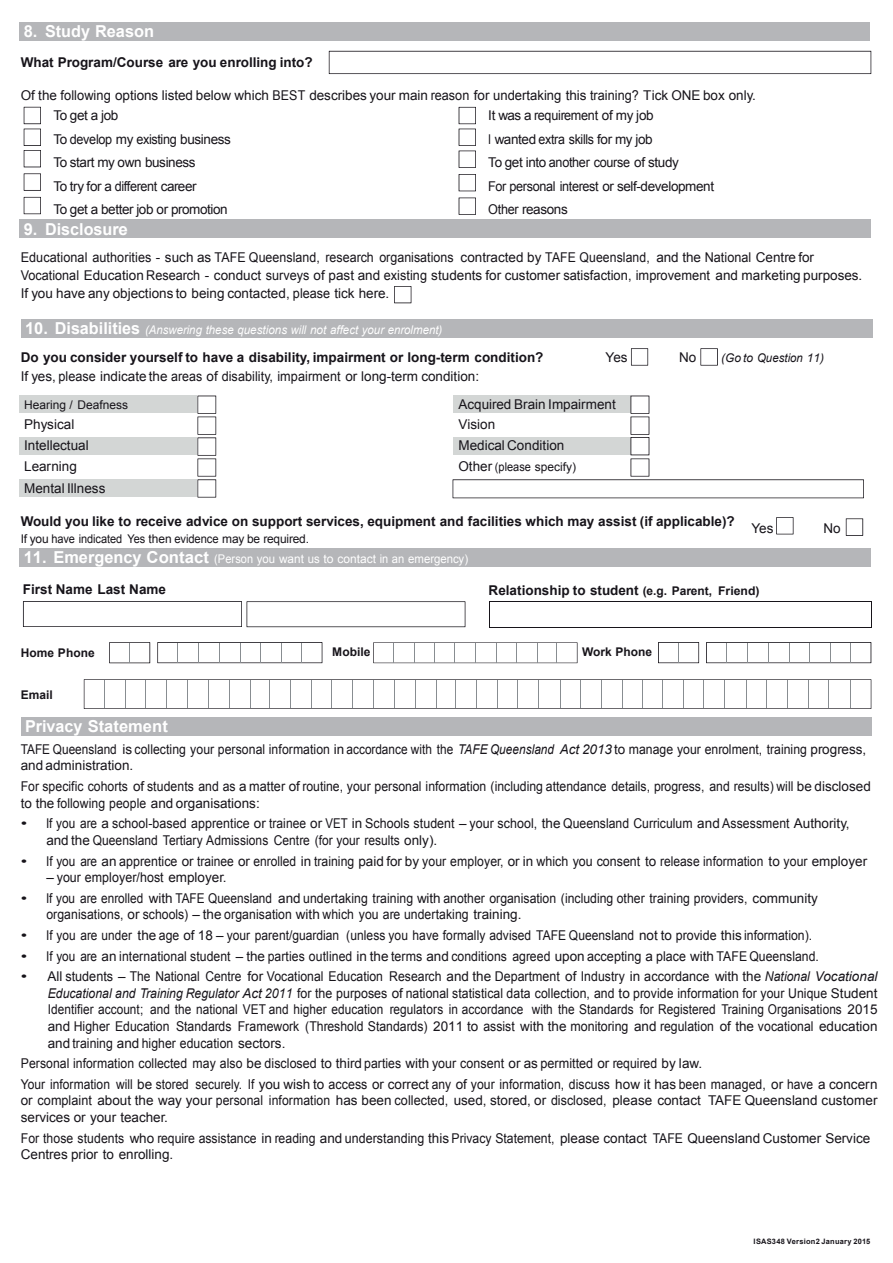
<style>
.page{position:relative;width:893px;height:1263px;background:#fff}
.page>*{position:absolute;margin:0;border:0;box-sizing:border-box;transform-origin:0 0}
.t1{font:700 16.5px "Arial";color:#fff}
.t2{font:13.5px/16.5px "Arial";color:#17141a;scale:1.36 1}
.t3{font:13.5px/16.5px "Arial";color:#17141a;scale:.91 1}
.t4{font:13.5px/21.1px "Arial";color:#17141a}
.t5{font:13.5px/18px "Arial";color:#17141a;scale:.94 1}
.t6{font:700 13.5px "Arial";color:#17141a}
.t7{font:13.5px/16.5px "Arial";color:#17141a;scale:.88 1}
.t8{font:13.5px/23.5px "Arial";letter-spacing:-.025em;color:#17141a}
.t9{font:13.5px/23.5px "Arial";letter-spacing:-.03em;color:#17141a}
.t10{font:italic 12px "Arial";color:#fff;scale:.95 1}
.t11{font:12px "Arial";letter-spacing:-.005em;color:#17141a}
.t12{font:12px "Arial";color:#fff;scale:.92 1}
.t13{font:700 12px "Arial";color:#17141a}
.t14{font:12px "Arial";letter-spacing:-.005em;color:#17141a;scale:.92 1}
.t15{font:italic 12px "Arial";letter-spacing:.005em;color:#17141a}
.t16{font:700 7.5px "Arial";letter-spacing:.035em;color:#17141a}
.s1{font-weight:700;font-style:normal;font-size:16.5px}
.s2{font-size:13.5px}
.s3{font-weight:700;font-size:16.5px}
.s4{font-size:12px}
.s5{font-style:italic}
</style>
<div class="page">
<div style="left:19px;top:22px;width:851px;height:18px;background:#b5b6b9"></div>
<svg style="left:394px;top:286px;width:17px;height:17px"></svg>
<svg style="left:24px;top:107px;width:17px;height:60px"></svg>
<svg style="left:24px;top:173px;width:17px;height:18px"></svg>
<svg style="left:24px;top:197px;width:17px;height:17px"></svg>
<svg style="left:459px;top:107px;width:17px;height:61px"></svg>
<svg style="left:459px;top:174px;width:17px;height:17px"></svg>
<svg style="left:459px;top:198px;width:17px;height:17px"></svg>
<svg style="left:329px;top:51px;width:542px;height:23px"></svg>
<svg style="left:23px;top:601px;width:442px;height:26px"></svg>
<hr style="left:489px;top:601px;width:382px;height:1px;background:#17141a">
<svg style="left:489px;top:602px;width:1px;height:25px"></svg>
<svg style="left:871px;top:602px;width:1px;height:25px"></svg>
<hr style="left:489px;top:627px;width:382px;height:1px;background:#17141a">
<svg style="left:84px;top:679px;width:787px;height:30px"></svg>
<svg style="left:373px;top:642px;width:204px;height:21px"></svg>
<svg style="left:109px;top:642px;width:41px;height:21px"></svg>
<svg style="left:157px;top:642px;width:165px;height:21px"></svg>
<svg style="left:658px;top:642px;width:41px;height:21px"></svg>
<svg style="left:706px;top:642px;width:165px;height:21px"></svg>
<svg style="left:631px;top:348px;width:17px;height:18px"></svg>
<svg style="left:700px;top:348px;width:18px;height:18px"></svg>
<svg style="left:776px;top:517px;width:17px;height:17px"></svg>
<svg style="left:846px;top:518px;width:17px;height:18px"></svg>
<svg style="left:453px;top:396px;width:411px;height:102px"></svg>
<div style="left:19px;top:396px;width:178px;height:17px;background:#d3d6d5"></div>
<div style="left:19px;top:437px;width:178px;height:18px;background:#d3d6d5"></div>
<div style="left:19px;top:479px;width:178px;height:18px;background:#d3d6d5"></div>
<svg style="left:197px;top:396px;width:19px;height:101px"></svg>
<div style="left:19px;top:219px;width:852px;height:19px;background:#b5b6b9"></div>
<div style="left:21px;top:319px;width:852px;height:19px;background:#b5b6b9"></div>
<div style="left:19px;top:548px;width:852px;height:19px;background:#b5b6b9"></div>
<div style="left:21px;top:717px;width:850px;height:19px;background:#b5b6b9"></div>
<p class="t1" style="left:24px;top:20px;width:132px">8. Study Reason</p>
<p class="t6" style="left:21px;top:53px;width:294px">What Program/Course are you enrolling into?</p>
<p class="t4" style="left:53px;top:85px;width:704px;line-height:20.4px;text-indent:-33px">Of the following options listed below which BEST describes your main reason for undertaking this training? Tick ONE box only.<br>To get a job</p>
<p class="t9" style="left:53px;top:127px;width:179px">To develop my existing business<br>To start my own business<br>To try for a different career<br>To get a better job or promotion</p>
<p class="t8" style="left:488px;top:104px;width:227px">It was a requirement of my job<br>I wanted extra skills for my job<br>To get into another course of study<br>For personal interest or self-development<br>Other reasons</p>
<p class="t1" style="left:24px;top:218px;width:106px">9. Disclosure</p>
<p class="t5" style="left:21px;top:248px;width:897px">Educational authorities - such as TAFE Queensland, research organisations contracted by TAFE Queensland, and the National Centre for<br>Vocational Education Research - conduct surveys of past and existing students for customer satisfaction, improvement and marketing purposes.<br>If you have any objections to being contacted, please tick here.</p>
<p class="t10" style="left:25px;top:322px;width:441px"><span class="s1">10. Disabilities</span> (Answering these questions will not affect your enrolment)</p>
<p class="t6" style="left:21px;top:348px;width:524px">Do you consider yourself to have a disability, impairment or long-term condition?</p>
<p class="t4" style="left:606px;top:347px;width:23px">Yes</p>
<p class="t4" style="left:679px;top:347px;width:19px">No</p>
<p class="t15" style="left:721px;top:350px;width:105px">(Go to Question 11)</p>
<p class="t4" style="left:21px;top:366px;width:460px">If yes, please indicate the areas of disability, impairment or long-term condition:</p>
<p class="t11" style="left:24px;top:397px;width:105px">Hearing / Deafness</p>
<p class="t4" style="left:24px;top:414px;width:83px">Physical<br>Intellectual<br>Learning<br>Mental Illness</p>
<p class="t4" style="left:458px;top:395px;width:159px;line-height:19.6px">Acquired Brain Impairment<br>Vision</p>
<p class="t4" style="left:458px;top:435px;width:107px">Medical Condition</p>
<p class="t14" style="left:458px;top:459px;width:129px"><span class="s2">Other</span> (please specify)</p>
<p class="t6" style="left:21px;top:513px;width:715px">Would you like to receive advice on support services, equipment and facilities which may assist (if applicable)?</p>
<p class="t11" style="left:21px;top:531px;width:290px">If you have indicated Yes then evidence may be required.</p>
<p class="t4" style="left:752px;top:517px;width:23px">Yes</p>
<p class="t4" style="left:824px;top:517px;width:19px">No</p>
<p class="t12" style="left:24px;top:551px;width:485px"><span class="s3">11. Emergency Contact</span> (Person you want us to contact in an emergency)</p>
<p class="t6" style="left:23px;top:581px;width:145px">First Name Last Name</p>
<p class="t6" style="left:489px;top:581px;width:272px">Relationship to student <span class="s4">(e.g. Parent, Friend)</span></p>
<p class="t13" style="left:21px;top:645px;width:75px">Home Phone</p>
<p class="t13" style="left:332px;top:643px;width:40px">Mobile</p>
<p class="t13" style="left:582px;top:643px;width:71px">Work Phone</p>
<p class="t13" style="left:21px;top:686px;width:33px">Email</p>
<p class="t1" style="left:25px;top:715px;width:144px">Privacy Statement</p>
<p class="t7" style="left:21px;top:741px;width:962px">TAFE Queensland is collecting your personal information in accordance with the <span class="s5">TAFE Queensland Act 2013</span> to manage your enrolment, training progress, and administration.</p>
<p class="t3" style="left:21px;top:778px;width:936px">For specific cohorts of students and as a matter of routine, your personal information (including attendance details, progress, and results) will be disclosed to the following people and organisations:</p>
<p class="t2" style="left:46px;top:815px;width:592px;text-indent:-26px">• If you are a school-based apprentice or trainee or VET in Schools student – your school, the Queensland Curriculum and Assessment Authority, and the Queensland Tertiary Admissions Centre (for your results only).</p>
<p class="t2" style="left:21px;top:853px;width:624px">• If you are an apprentice or trainee or enrolled in training paid for by your employer, or in which you consent to release information to your employer</p>
<p class="t4" style="left:46px;top:867px;width:182px">– your employer/host employer.</p>
<p class="t2" style="left:46px;top:890px;width:569px;text-indent:-26px">• If you are enrolled with TAFE Queensland and undertaking training with another organisation (including other training providers, community organisations, or schools) – the organisation with which you are undertaking training.</p>
<p class="t2" style="left:21px;top:927px;width:583px">• If you are under the age of 18 – your parent/guardian (unless you have formally advised TAFE Queensland not to provide this information).</p>
<p class="t2" style="left:21px;top:948px;width:588px">• If you are an international student – the parties outlined in the terms and conditions agreed upon accepting a place with TAFE Queensland.</p>
<p class="t2" style="left:48px;top:968px;width:612px;text-align:justify;text-indent:-27px">• All students – The National Centre for Vocational Education Research and the Department of Industry in accordance with the <span class="s5">National Vocational Educational and Training Regulator Act 2011</span> for the purposes of national statistical data collection, and to provide information for your Unique Student Identifier account; and the national VET and higher education regulators in accordance with the Standards for Registered Training Organisations 2015 and Higher Education Standards Framework (Threshold Standards) 2011 to assist with the monitoring and regulation of the vocational education and training and higher education sectors.</p>
<p class="t3" style="left:21px;top:1053px;width:943px;line-height:20.7px">Personal information collected may also be disclosed to third parties with your consent or as permitted or required by law.<br>Your information will be stored securely. If you wish to access or correct any of your information, discuss how it has been managed, or have a concern</p>
<p class="t4" style="left:21px;top:1092px;width:858px;line-height:16.5px">or complaint about the way your personal information has been collected, used, stored, or disclosed, please contact TAFE Queensland customer services or your teacher.</p>
<p class="t3" style="left:21px;top:1130px;width:935px">For those students who require assistance in reading and understanding this Privacy Statement, please contact TAFE Queensland Customer Service<br>Centres prior to enrolling.</p>
<p class="t16" style="left:754px;top:1236px;width:118px">ISAS348 Version2 January 2015</p>
</div>
